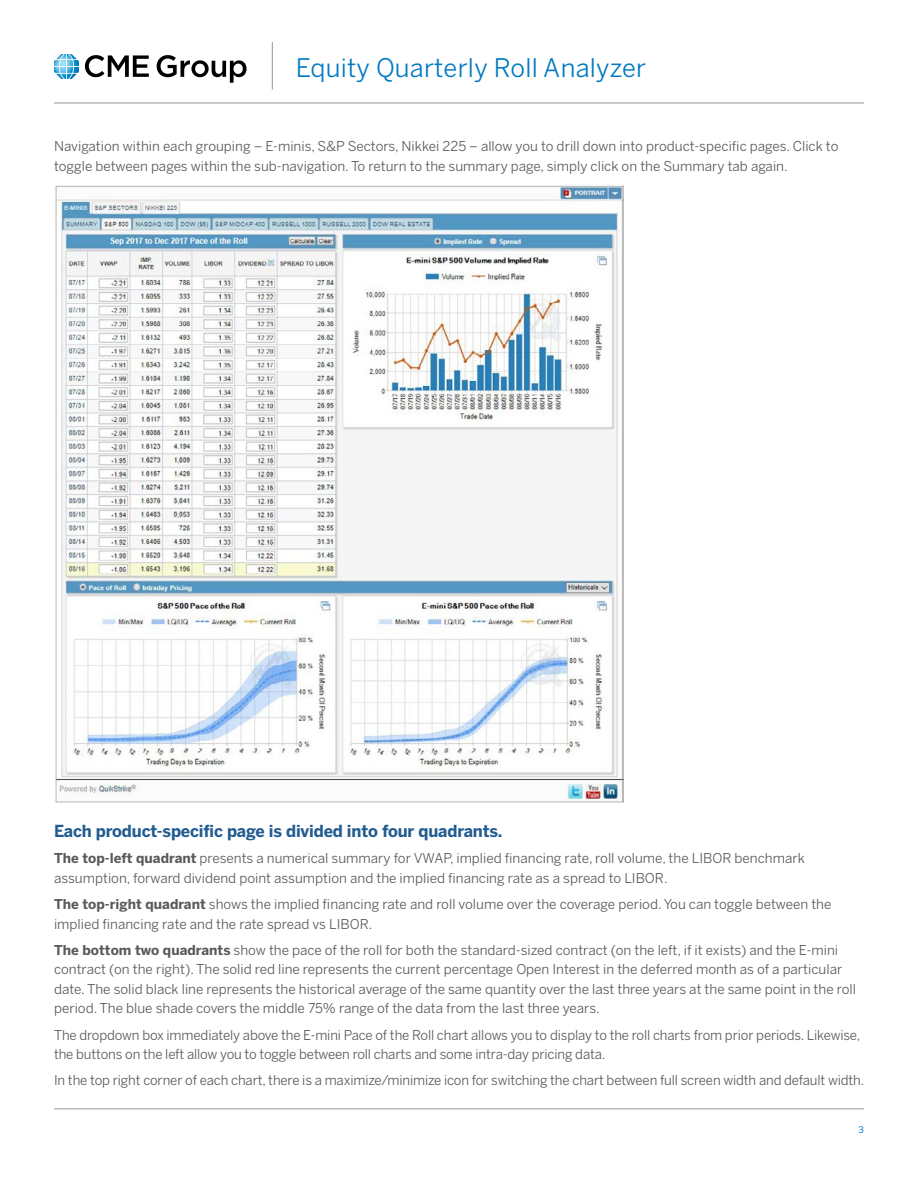
<style>
.page{position:relative;width:918px;height:1188px;background:#fff}
.page>*{position:absolute;margin:0;border:0;box-sizing:border-box;transform-origin:0 0}
.t1{font:25.35px "Benton Sans";letter-spacing:.01em;color:#0079c1}
.t2{font:700 16.5px "Benton Sans";letter-spacing:-.01em;color:#225c90}
.t3{font:13.5px/19.5px "Benton Sans";color:#58595b}
.t4{font:9px "Benton Sans";color:#0079c1}
.s1{font-weight:700}
</style>
<div class="page">
<svg style="left:85px;top:55px;width:64px;height:22px"></svg>
<svg style="left:157px;top:55px;width:90px;height:28px"></svg>
<img style="left:54px;top:54px;width:25px;height:25px">
<hr style="left:272px;top:42px;width:1px;height:48px;background:#939598">
<hr style="left:54px;top:103px;width:810px;height:1px;background:#939598">
<hr style="left:54px;top:1108px;width:810px;height:1px;background:#939598">
<img style="left:55px;top:184px;width:569px;height:618px">
<h1 class="t1" style="left:296px;top:53px;width:352px">Equity Quarterly Roll Analyzer</h1>
<p class="t3" style="left:54px;top:136px;width:786px">Navigation within each grouping – E-minis, S&amp;P Sectors, Nikkei 225 – allow you to drill down into product-specific pages. Click to toggle between pages within the sub-navigation. To return to the summary page, simply click on the Summary tab again.</p>
<p class="t2" style="left:54px;top:821px;width:450px">Each product-specific page is divided into four quadrants.</p>
<p class="t3" style="left:54px;top:849px;width:753px"><span class="s1">The top-left quadrant</span> presents a numerical summary for VWAP, implied financing rate, roll volume, the LIBOR benchmark assumption, forward dividend point assumption and the implied financing rate as a spread to LIBOR.</p>
<p class="t3" style="left:54px;top:894px;width:779px"><span class="s1">The top-right quadrant</span> shows the implied financing rate and roll volume over the coverage period. You can toggle between the implied financing rate and the rate spread vs LIBOR.</p>
<p class="t3" style="left:54px;top:940px;width:804px"><span class="s1">The bottom two quadrants</span> show the pace of the roll for both the standard-sized contract (on the left, if it exists) and the E-mini contract (on the right). The solid red line represents the current percentage Open Interest in the deferred month as of a particular date. The solid black line represents the historical average of the same quantity over the last three years at the same point in the roll period. The blue shade covers the middle 75% range of the data from the last three years.</p>
<p class="t3" style="left:54px;top:1025px;width:808px">The dropdown box immediately above the E-mini Pace of the Roll chart allows you to display to the roll charts from prior periods. Likewise, the buttons on the left allow you to toggle between roll charts and some intra-day pricing data.</p>
<p class="t3" style="left:54px;top:1071px;width:812px">In the top right corner of each chart, there is a maximize/minimize icon for switching the chart between full screen width and default width.</p>
<p class="t4" style="left:859px;top:1124px;width:7px">3</p>
</div>
